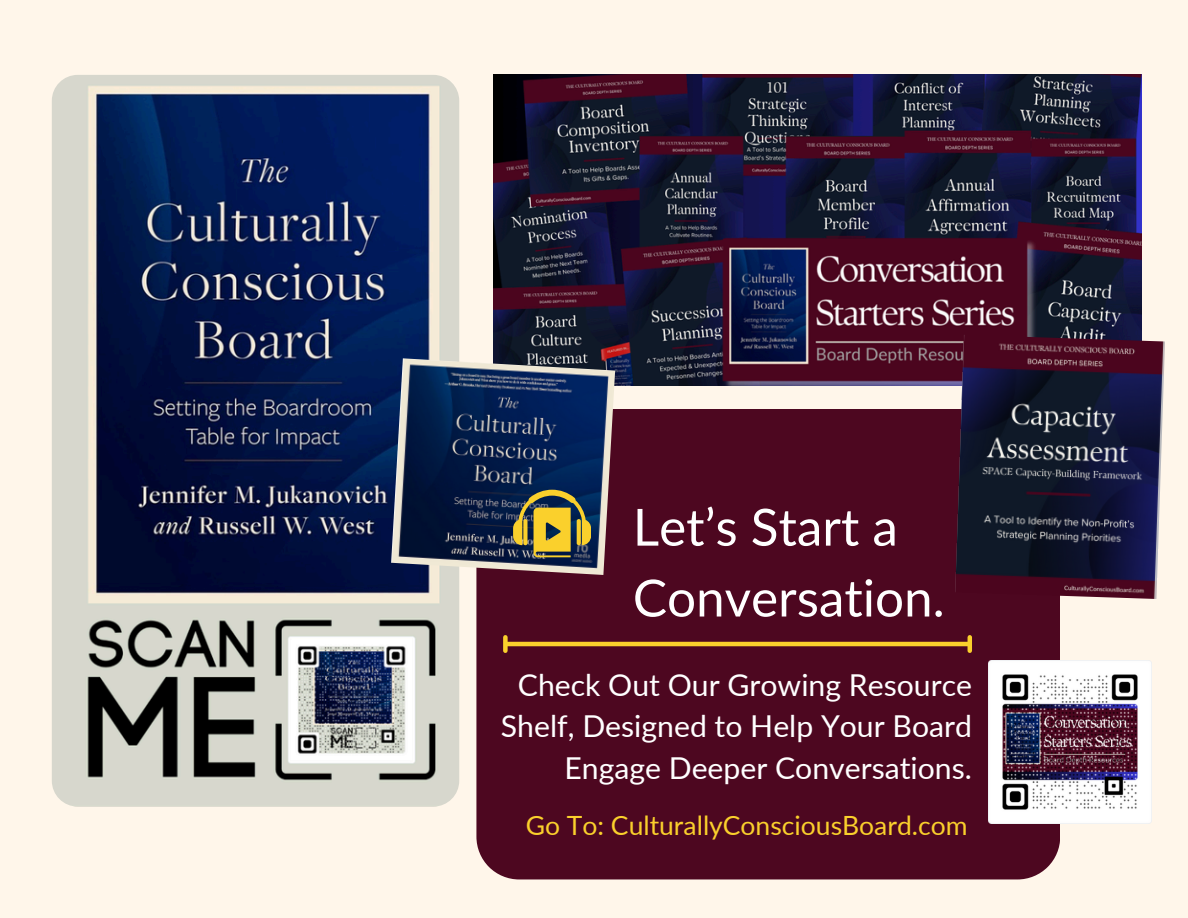
<style>
.page{position:relative;width:1188px;height:918px;background:#fff6ea}
.page>*{position:absolute;margin:0;border:0;box-sizing:border-box;transform-origin:0 0}
.t1{font:51.15px/70.8px "Lato";color:#fff}
.t2{font:30.15px/41.4px "Lato";color:#fff;text-align:right}
.t3{font:26.55px "Lato";color:#fad02c}
</style>
<div class="page">
<img style="left:493px;top:75px;width:648px;height:310px">
<img style="left:52px;top:75px;width:407px;height:731px;border-radius:26px">
<div style="left:476px;top:409px;width:584px;height:470px;background:#4d0720"></div>
<img style="left:391px;top:358px;width:224px;height:217px">
<img style="left:955px;top:335px;width:210px;height:264px">
<img style="left:989px;top:660px;width:163px;height:164px">
<hr style="left:507px;top:642px;width:462px;height:4px;background:#fad02c">
<div style="left:503px;top:637px;width:5px;height:14px;background:#fad02c"></div>
<hr style="left:968px;top:637px;width:4px;height:14px;background:#fad02c">
<svg style="left:513px;top:490px;width:78px;height:67px;background:#817a40"></svg>
<div style="left:523px;top:519px;width:5px;height:26px;background:#fad02c;border-radius:2px"></div>
<p class="t1" style="left:633px;top:490px;width:313px">Let’s Start a<br>Conversation.</p>
<p class="t2" style="left:501px;top:663px;width:473px">Check Out Our Growing Resource<br>Shelf, Designed to Help Your Board<br>Engage Deeper Conversations.</p>
<p class="t3" style="left:526px;top:809px;width:443px">Go To: CulturallyConsciousBoard.com</p>
</div>
